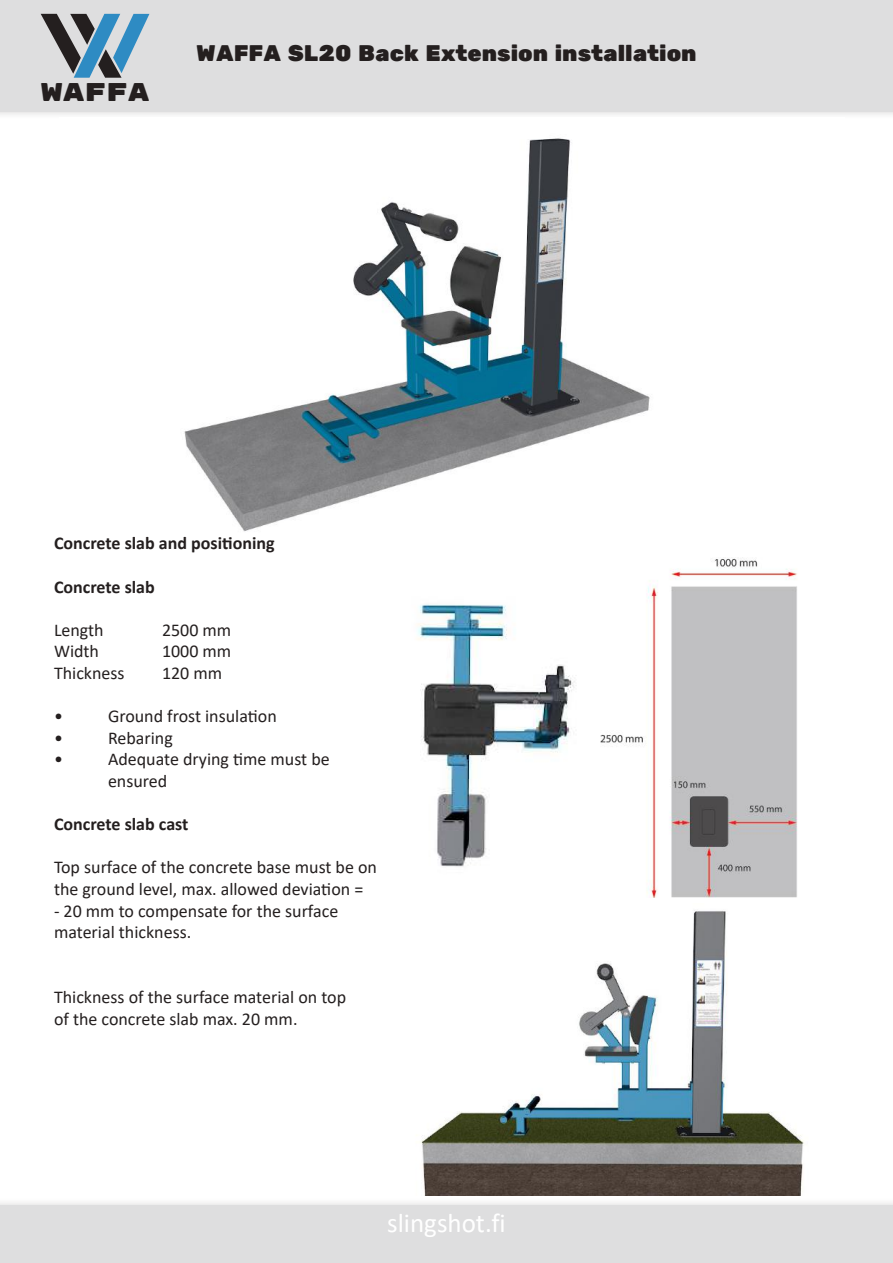
<style>
.page{position:relative;width:893px;height:1263px;background:#fff}
.page>*{position:absolute;margin:0;border:0;box-sizing:border-box;transform-origin:0 0}
.t1{font:27px "Calibri";color:#fff}
.t2{font:25.5px "Rubik Mono One";color:#241f1f}
.t3{font:22.5px "Rubik One";color:#241f1f}
.t4{font:18px/21.6px "Calibri";color:#241f1f}
.t5{font:700 18px "Calibri";color:#241f1f}
</style>
<div class="page">
<div style="left:0;top:0;width:893px;height:120px;background:#f3f3f3"></div>
<div style="left:0;top:0;width:893px;height:112px;background:#dededf"></div>
<svg style="left:41px;top:14px;width:108px;height:64px"></svg>
<div style="left:0;top:1197px;width:893px;height:66px;background:#f8f7f7"></div>
<div style="left:0;top:1205px;width:893px;height:58px;background:#dededf"></div>
<img style="left:60px;top:117px;width:784px;height:415px">
<img style="left:601px;top:557px;width:197px;height:341px">
<img style="left:420px;top:910px;width:384px;height:285px">
<img style="left:417px;top:604px;width:158px;height:263px">
<h2 class="t2" style="left:41px;top:77px;width:110px">WAFFA</h2>
<p class="t3" style="left:196px;top:40px;width:502px">WAFFA SL20 Back Extension installation</p>
<p class="t5" style="left:54px;top:531px;width:222px">Concrete slab and positioning</p>
<p class="t5" style="left:54px;top:576px;width:102px">Concrete slab</p>
<p class="t4" style="left:54px;top:620px;width:51px">Length</p>
<p class="t4" style="left:162px;top:620px;width:71px">2500 mm</p>
<p class="t4" style="left:54px;top:642px;width:47px">Width</p>
<p class="t4" style="left:162px;top:642px;width:71px">1000 mm</p>
<p class="t4" style="left:54px;top:663px;width:72px">Thickness</p>
<p class="t4" style="left:162px;top:663px;width:62px">120 mm</p>
<p class="t4" style="left:54px;top:705px;width:10px">•</p>
<p class="t4" style="left:108px;top:705px;width:170px">Ground frost insulation</p>
<p class="t4" style="left:54px;top:728px;width:10px">•</p>
<p class="t4" style="left:108px;top:728px;width:66px">Rebaring</p>
<p class="t4" style="left:54px;top:748px;width:10px">•</p>
<p class="t4" style="left:108px;top:748px;width:223px">Adequate drying time must be ensured</p>
<p class="t5" style="left:54px;top:813px;width:136px">Concrete slab cast</p>
<p class="t4" style="left:54px;top:858px;width:325px">Top surface of the concrete base must be on the ground level, max. allowed deviation =</p>
<p class="t4" style="left:54px;top:901px;width:286px">- 20 mm to compensate for the surface material thickness.</p>
<p class="t4" style="left:54px;top:987px;width:294px">Thickness of the surface material on top of the concrete slab max. 20 mm.</p>
<h1 class="t1" style="left:387px;top:1214px;width:120px">slingshot.fi</h1>
</div>
